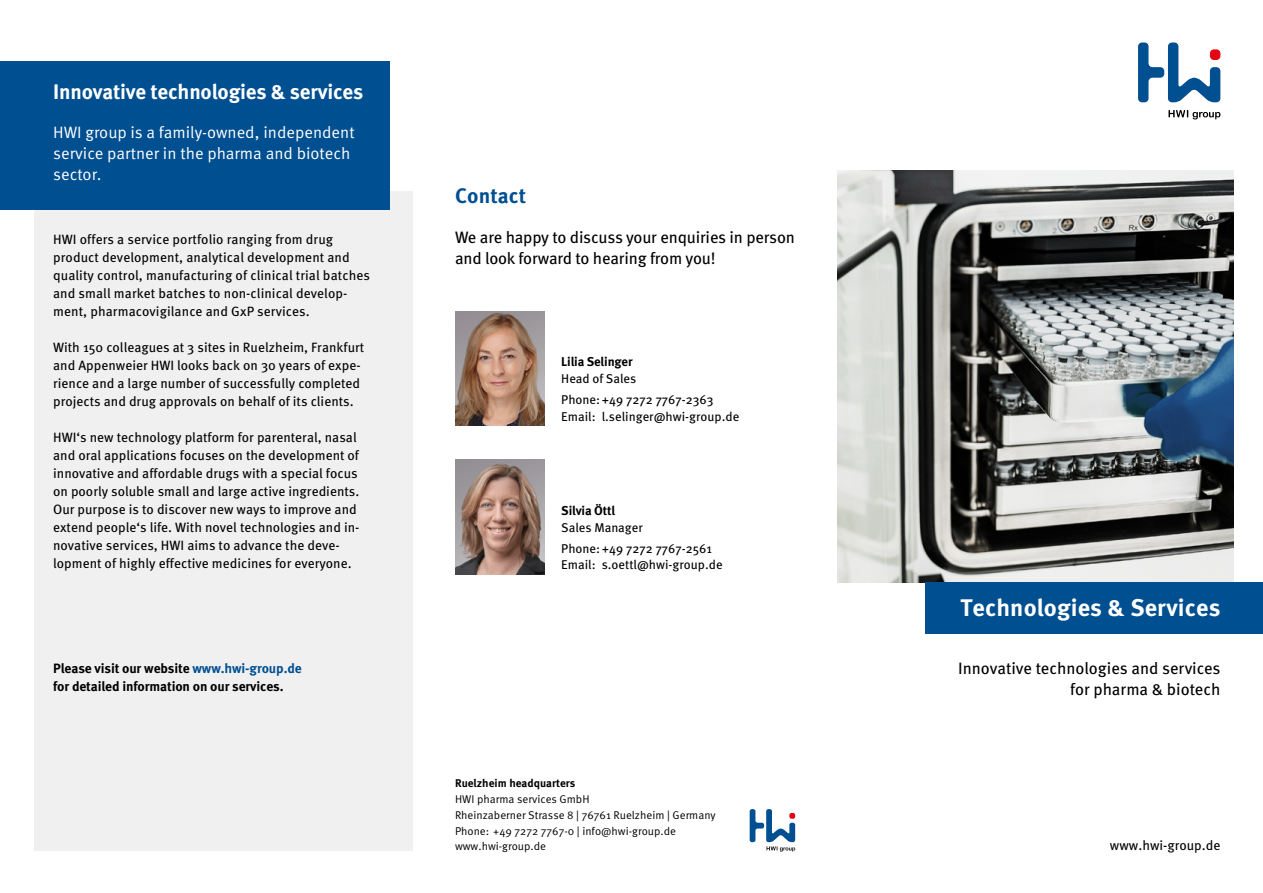
<style>
.page{position:relative;width:1263px;height:893px;background:#fff}
.page>*{position:absolute;margin:0;border:0;box-sizing:border-box;transform-origin:0 0}
.t1{font:700 24px "Meta Pro";letter-spacing:.005em;color:#fff}
.t2{font:700 21px "Meta Pro";letter-spacing:-.01em;color:#fff}
.t3{font:700 21px "Meta Pro";letter-spacing:.005em;color:#004f91}
.t4{font:16.5px/21px "Meta Pro";letter-spacing:-.01em;color:#000;text-align:right}
.t5{font:16.5px/21px "Meta Pro Norm";color:#fff}
.t6{font:13.5px/18px "Meta Pro";color:#000}
.t7{font:700 13.5px/18px "Meta Pro";letter-spacing:-.01em;color:#000}
.t8{font:12.75px/21px "Meta Pro";color:#000}
.t9{font:700 12.75px "Meta Pro";letter-spacing:-.01em;color:#000}
.t10{font:11.25px/15.8px "Meta Pro Norm";color:#000}
.t11{font:700 11.25px "Meta Pro";color:#000}
.s1{color:#004f91}
</style>
<div class="page">
<img style="left:838px;top:170px;width:395px;height:413px">
<div style="left:926px;top:583px;width:337px;height:51px;background:#004f91"></div>
<svg style="left:1138px;top:43px;width:82px;height:59px"></svg>
<svg style="left:1168px;top:110px;width:52px;height:9px"></svg>
<svg style="left:750px;top:809px;width:45px;height:43px"></svg>
<img style="left:455px;top:460px;width:89px;height:115px">
<div style="left:34px;top:191px;width:378px;height:659px;background:#f0f0f0"></div>
<div style="left:0;top:61px;width:390px;height:148px;background:#004f91"></div>
<img style="left:455px;top:311px;width:89px;height:115px">
<h2 class="t2" style="left:53px;top:75px;width:312px">Innovative technologies &amp; services</h2>
<p class="t5" style="left:53px;top:121px;width:303px">HWI group is a family-owned, independent service partner in the pharma and biotech sector.</p>
<p class="t6" style="left:53px;top:229px;width:318px">HWI offers a service portfolio ranging from drug product development, analytical development and quality control, manufacturing of clinical trial batches and small market batches to non-clinical develop&shy;ment, pharmacovigilance and GxP services.</p>
<p class="t6" style="left:53px;top:337px;width:313px">With 150 colleagues at 3 sites in Ruelzheim, Frankfurt and Appenweier HWI looks back on 30 years of expe&shy;rience and a large number of successfully completed projects and drug approvals on behalf of its clients.</p>
<p class="t6" style="left:53px;top:427px;width:308px">HWI‘s new technology platform for parenteral, nasal and oral applications focuses on the development of innovative and affordable drugs with a special focus on poorly soluble small and large active ingredients.<br>Our purpose is to discover new ways to improve and extend people‘s life. With novel technologies and in&shy;novative services, HWI aims to advance the deve&shy;lopment of highly effective medicines for everyone.</p>
<p class="t7" style="left:53px;top:658px;width:250px">Please visit our website <span class="s1">www.hwi-group.de </span>for detailed information on our services.</p>
<h2 class="t3" style="left:455px;top:179px;width:73px">Contact</h2>
<p class="t4" style="left:455px;top:226px;width:342px;text-align:left">We are happy to discuss your enquiries in person and look forward to hearing from you!</p>
<p class="t9" style="left:561px;top:352px;width:73px">Lilia Selinger</p>
<p class="t8" style="left:561px;top:367px;width:154px">Head of Sales<br>Phone:+49 7272 7767-2363</p>
<p class="t8" style="left:561px;top:405px;width:180px">Email: l.selinger@hwi-group.de</p>
<p class="t9" style="left:561px;top:501px;width:56px">Silvia Öttl</p>
<p class="t8" style="left:561px;top:516px;width:152px">Sales Manager<br>Phone:+49 7272 7767-2561</p>
<p class="t8" style="left:561px;top:554px;width:163px">Email: s.oettl@hwi-group.de</p>
<p class="t11" style="left:455px;top:775px;width:122px">Ruelzheim headquarters</p>
<p class="t10" style="left:455px;top:791px;width:262px">HWI pharma services GmbH<br>Rheinzaberner Strasse 8 | 76761 Ruelzheim | Germany Phone: +49 7272 7767-0 | info@hwi-group.de www.hwi-group.de</p>
<h1 class="t1" style="left:960px;top:588px;width:262px">Technologies &amp; Services</h1>
<p class="t4" style="left:958px;top:656px;width:264px">Innovative technologies and services for pharma &amp; biotech</p>
<p class="t6" style="left:1110px;top:836px;width:112px">www.hwi-group.de</p>
</div>
